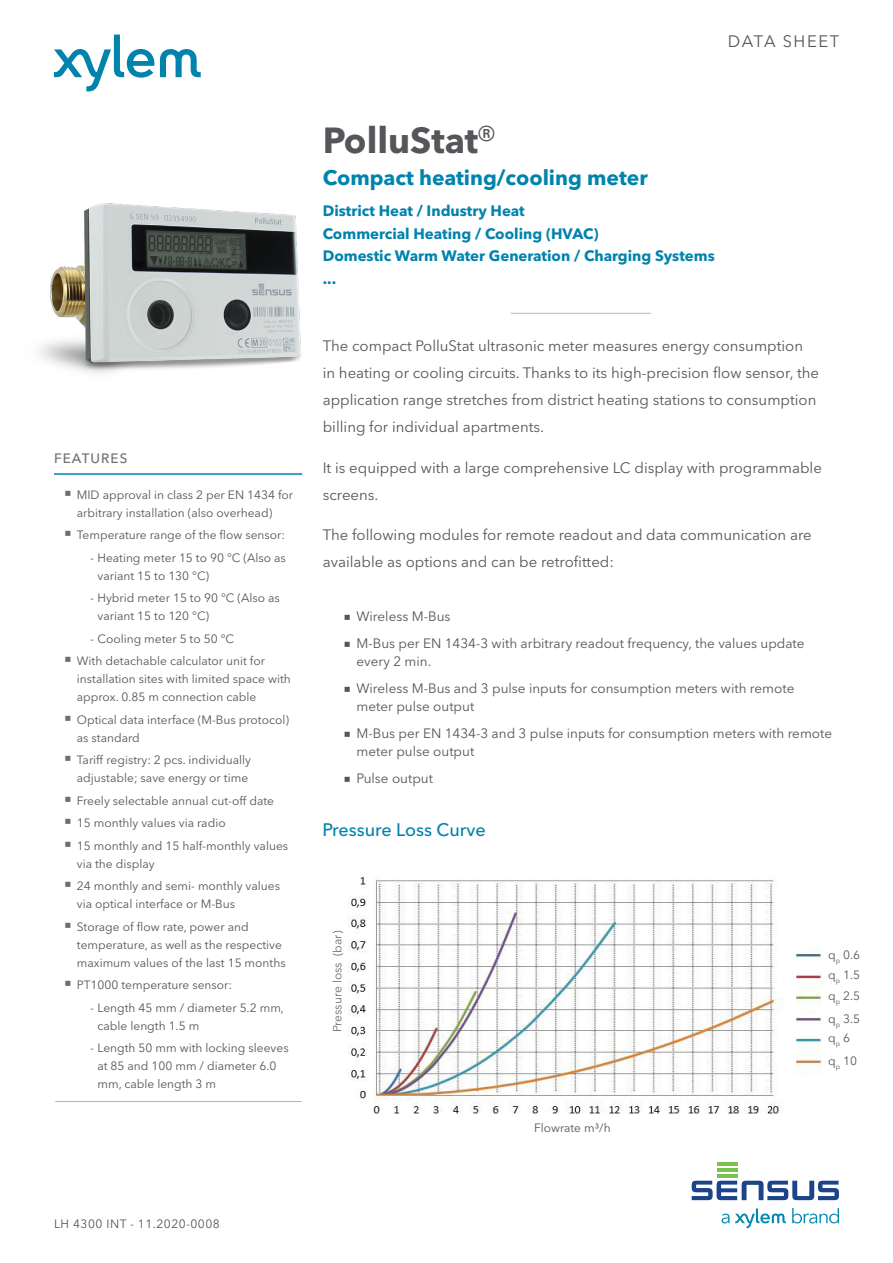
<style>
.page{position:relative;width:893px;height:1263px;background:#fff}
.page>*{position:absolute;margin:0;border:0;box-sizing:border-box;transform-origin:0 0}
.Product_Name{font:700 36px "Avenir Next LT Pro";color:#54565a}
.Product_Subhead{font:700 21px "Avenir Next LT Pro";color:#0083ad}
.Main_Body_Subhead{font:500 18px "Avenir Next LT Pro";color:#0083ad}
.t1{font:16.5px "Avenir Next LT Pro";letter-spacing:.1em;color:#54565a}
.Main_Body_Intro_Grap{font:15px/27px "Avenir Next LT Pro";color:#54565a}
.Product_Subhead-2{font:700 15px/22.5px "Avenir Next LT Pro";color:#0083ad}
.t2{font:13.5px/18px "Avenir Next LT Pro";color:#54565a}
.Sidebar_Heading_FEAT{font:500 13.5px "Avenir Next LT Pro";letter-spacing:.08em;color:#6e6c70}
.Sidebar_List_FEATURE{font:12px/18px "Avenir Next LT Pro";color:#54565a}
.Notes{font:12px "Avenir Next LT Pro";color:#57585a}
.Sidebar_List_FEATURE-2{font:12px "Avenir Next LT Pro";letter-spacing:.04em;color:#54565a}
.Notes-2{font:12px "Avenir Next LT Pro";color:#6e6c70}
.Notes-3{font:12px "Avenir Next LT Pro";color:#54565a}
</style>
<div class="page">
<svg style="left:54px;top:35px;width:147px;height:56px"></svg>
<hr style="left:717px;top:1162px;width:20px;height:4px;background:#7ac24d">
<hr style="left:717px;top:1168px;width:20px;height:4px;background:#7ac24d">
<hr style="left:717px;top:1174px;width:20px;height:4px;background:#7ac24d">
<svg style="left:692px;top:1181px;width:147px;height:19px"></svg>
<svg style="left:792px;top:1208px;width:47px;height:15px"></svg>
<svg style="left:721px;top:1208px;width:65px;height:20px"></svg>
<hr style="left:511px;top:313px;width:140px;height:1px;background:#bbb9bb">
<hr style="left:54px;top:473px;width:248px;height:2px;background:#0083ad">
<img style="left:55px;top:1101px;width:247px;height:1px">
<img style="left:39px;top:203px;width:262px;height:171px">
<img style="left:348px;top:877px;width:473px;height:237px">
<h3 class="t1" style="left:728px;top:31px;width:113px">DATA SHEET</h3>
<p class="Sidebar_Heading_FEAT" style="left:54px;top:450px;width:75px">FEATURES</p>
<p class="Sidebar_List_FEATURE" style="left:77px;top:486px;width:218px">MID approval in class 2 per EN 1434 for arbitrary installation (also overhead)</p>
<p class="Sidebar_List_FEATURE" style="left:77px;top:526px;width:210px">Temperature range of the flow sensor:</p>
<p class="Sidebar_List_FEATURE" style="left:98px;top:549px;width:190px;text-indent:-8px">- Heating meter 15 to 90 °C (Also as variant 15 to 130 °C)</p>
<p class="Sidebar_List_FEATURE" style="left:98px;top:589px;width:184px;text-indent:-8px">- Hybrid meter 15 to 90 °C (Also as variant 15 to 120 °C)</p>
<p class="Sidebar_List_FEATURE" style="left:90px;top:630px;width:146px">- Cooling meter 5 to 50 °C</p>
<p class="Sidebar_List_FEATURE" style="left:77px;top:652px;width:215px">With detachable calculator unit for installation sites with limited space with approx. 0.85 m connection cable</p>
<p class="Sidebar_List_FEATURE" style="left:77px;top:711px;width:214px">Optical data interface (M-Bus protocol) as standard</p>
<p class="Sidebar_List_FEATURE" style="left:77px;top:751px;width:176px">Tariff registry: 2 pcs. individually adjustable; save energy or time</p>
<p class="Sidebar_List_FEATURE" style="left:77px;top:792px;width:199px">Freely selectable annual cut-off date</p>
<p class="Sidebar_List_FEATURE" style="left:77px;top:814px;width:150px">15 monthly values via radio</p>
<p class="Sidebar_List_FEATURE" style="left:77px;top:837px;width:213px">15 monthly and 15 half-monthly values via the display</p>
<p class="Sidebar_List_FEATURE" style="left:77px;top:877px;width:205px">24 monthly and semi- monthly values via optical interface or M-Bus</p>
<p class="Sidebar_List_FEATURE" style="left:77px;top:918px;width:210px">Storage of flow rate, power and temperature, as well as the respective maximum values of the last 15 months</p>
<p class="Sidebar_List_FEATURE" style="left:77px;top:976px;width:157px">PT1000 temperature sensor:</p>
<p class="Sidebar_List_FEATURE" style="left:98px;top:999px;width:188px;text-indent:-8px">- Length 45 mm / diameter 5.2 mm, cable length 1.5 m</p>
<p class="Sidebar_List_FEATURE" style="left:98px;top:1039px;width:193px;text-indent:-8px">- Length 50 mm with locking sleeves at 85 and 100 mm / diameter 6.0 mm, cable length 3 m</p>
<p class="Product_Name" style="left:323px;top:118px;width:174px">PolluStat<sup>®</sup></p>
<p class="Product_Subhead" style="left:323px;top:164px;width:327px">Compact heating/cooling meter</p>
<p class="Product_Subhead-2" style="left:323px;top:199px;width:394px">District Heat / Industry Heat<br>Commercial Heating / Cooling (HVAC)<br>Domestic Warm Water Generation / Charging Systems ...</p>
<p class="Main_Body_Intro_Grap" style="left:323px;top:332px;width:498px">The compact PolluStat ultrasonic meter measures energy consumption in heating or cooling circuits. Thanks to its high-precision flow sensor, the application range stretches from district heating stations to consumption billing for individual apartments.</p>
<p class="Main_Body_Intro_Grap" style="left:323px;top:454px;width:501px">It is equipped with a large comprehensive LC display with programmable screens.</p>
<p class="Main_Body_Intro_Grap" style="left:323px;top:521px;width:491px">The following modules for remote readout and data communication are available as options and can be retrofitted:</p>
<p class="t2" style="left:356px;top:607px;width:96px">Wireless M-Bus</p>
<p class="t2" style="left:356px;top:634px;width:450px">M-Bus per EN 1434-3 with arbitrary readout frequency, the values update every 2 min.</p>
<p class="t2" style="left:356px;top:679px;width:439px">Wireless M-Bus and 3 pulse inputs for consumption meters with remote meter pulse output</p>
<p class="t2" style="left:356px;top:724px;width:477px">M-Bus per EN 1434-3 and 3 pulse inputs for consumption meters with remote meter pulse output</p>
<p class="t2" style="left:356px;top:769px;width:78px">Pulse output</p>
<p class="Main_Body_Subhead" style="left:322px;top:819px;width:165px">Pressure Loss Curve</p>
<p class="Notes-2" style="left:330px;top:1032px;width:103px;rotate:-90deg">Pressure loss (bar)</p>
<p class="Notes-3" style="left:534px;top:1120px;width:78px">Flowrate m³/h</p>
<p class="Notes" style="left:828px;top:948px;width:34px">q<sub>p</sub> 0.6</p>
<p class="Notes" style="left:828px;top:967px;width:34px">q<sub>p</sub> 1.5</p>
<p class="Notes" style="left:828px;top:989px;width:34px">q<sub>p</sub> 2.5</p>
<p class="Notes" style="left:828px;top:1011px;width:34px">q<sub>p</sub> 3.5</p>
<p class="Notes" style="left:828px;top:1031px;width:24px">q<sub>p</sub> 6</p>
<p class="Notes" style="left:828px;top:1053px;width:30px">q<sub>p</sub> 10</p>
<p class="Sidebar_List_FEATURE-2" style="left:54px;top:1217px;width:167px">LH 4300 INT - 11.2020-0008</p>
</div>
